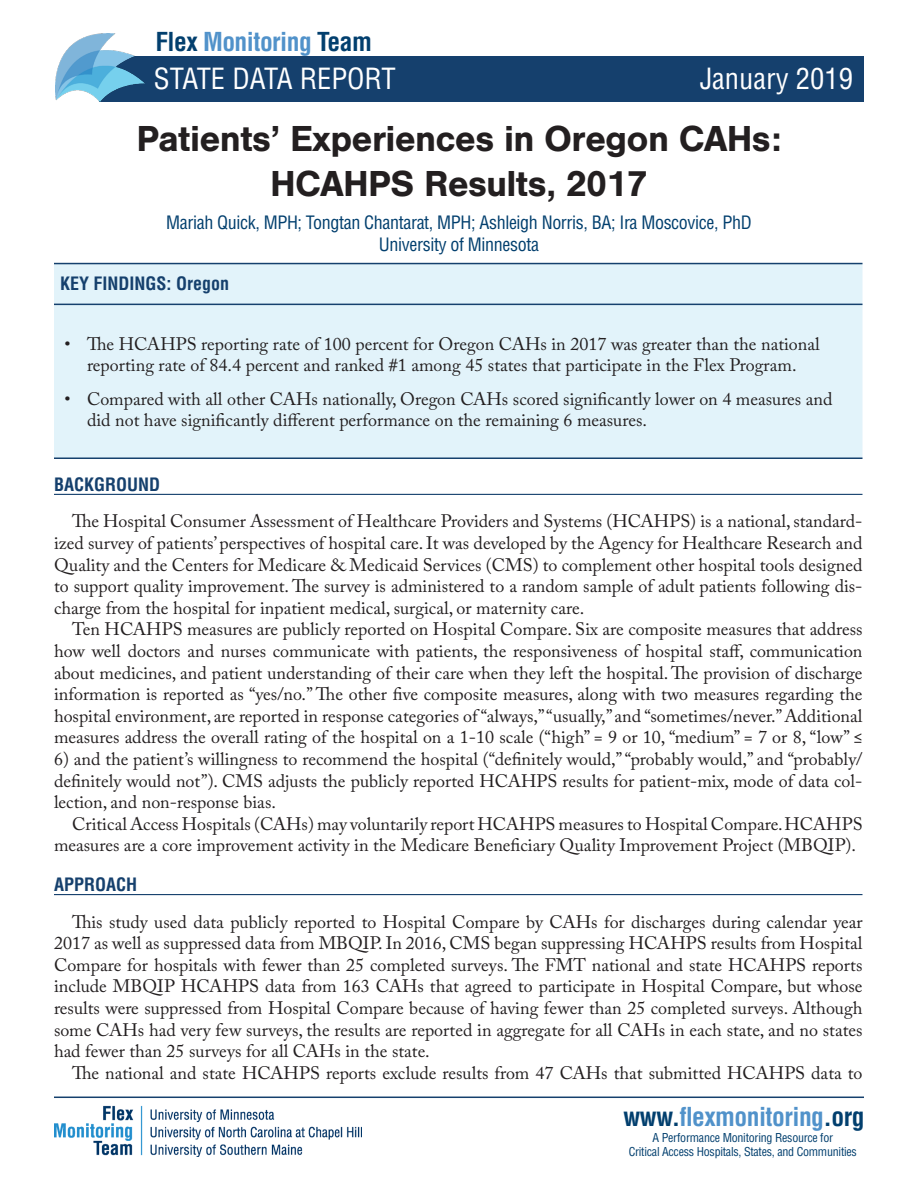
<style>
.page{position:relative;width:918px;height:1188px;background:#fff}
.page>*{position:absolute;margin:0;border:0;box-sizing:border-box;transform-origin:0 0}
.t1{font:700 37.5px "Nimbus San";letter-spacing:-.02em;color:#231f20}
.t2{font:condensed 28.5px "Helvetica LT Pro";color:#fff}
.t3{font:700 condensed 25.5px "Helvetica LT Std";letter-spacing:-.02em;color:#5192ca}
.FMT_body_text{font:18px/21.6px "Adobe Caslon Pro";color:#231f20;text-align:justify}
.t4{font:condensed 18px "Helvetica LT Pro";letter-spacing:-.02em;color:#023f6e}
.FMT_Headers{font:700 condensed 18px "Helvetica LT Std";color:#15406d}
.t5{font:condensed 12px/14.4px "Helvetica LT Pro";letter-spacing:-.02em;color:#023f6e;text-align:center}
.s1{color:#023f6e}
</style>
<div class="page">
<hr style="left:54px;top:494px;width:808px;height:1px;background:#15406d">
<hr style="left:54px;top:894px;width:808px;height:1px;background:#15406d">
<div style="left:100px;top:56px;width:764px;height:46px;background:#15406d"></div>
<img style="left:56px;top:33px;width:88px;height:69px">
<div style="left:54px;top:264px;width:808px;height:194px;background:#e2f3fa"></div>
<hr style="left:54px;top:304px;width:808px;height:1px;background:#15406d">
<hr style="left:54px;top:263px;width:808px;height:1px;background:#15406d">
<hr style="left:54px;top:458px;width:808px;height:1px;background:#15406d">
<img style="left:54px;top:1105px;width:308px;height:51px">
<hr style="left:54px;top:1097px;width:810px;height:1px;background:#15406d">
<p class="t3" style="left:155px;top:25px;width:218px"><span class="s1">Flex</span> Monitoring <span class="s1">Team</span></p>
<p class="t2" style="left:154px;top:61px;width:243px">STATE DATA REPORT</p>
<p class="t2" style="left:700px;top:61px;width:155px">January 2019</p>
<p class="t1" style="left:136px;top:117px;width:647px">Patients’ Experiences in Oregon CAHs:</p>
<p class="t1" style="left:270px;top:162px;width:379px">HCAHPS Results, 2017</p>
<p class="t4" style="left:166px;top:212px;width:587px">Mariah Quick, MPH; Tongtan Chantarat, MPH; Ashleigh Norris, BA; Ira Moscovice, PhD</p>
<p class="t4" style="left:379px;top:233px;width:162px">University of Minnesota</p>
<p class="FMT_Headers" style="left:60px;top:273px;width:171px">KEY FINDINGS: Oregon</p>
<p class="FMT_body_text" style="left:64px;top:333px;width:757px;text-align:center">• The HCAHPS reporting rate of 100 percent for Oregon CAHs in 2017 was greater than the national reporting rate of 84.4 percent and ranked #1 among 45 states that participate in the Flex Program.</p>
<p class="FMT_body_text" style="left:87px;top:388px;width:747px;text-indent:-22px">• Compared with all other CAHs nationally, Oregon CAHs scored significantly lower on 4 measures and did not have significantly different performance on the remaining 6 measures.</p>
<p class="FMT_Headers" style="left:54px;top:473px;width:108px">BACKGROUND</p>
<p class="FMT_body_text" style="left:54px;top:510px;width:810px;text-indent:18px">The Hospital Consumer Assessment of Healthcare Providers and Systems (HCAHPS) is a national, standard&shy;ized survey of patients’ perspectives of hospital care. It was developed by the Agency for Healthcare Research and Quality and the Centers for Medicare &amp; Medicaid Services (CMS) to complement other hospital tools designed to support quality improvement. The survey is administered to a random sample of adult patients following dis&shy;charge from the hospital for inpatient medical, surgical, or maternity care.</p>
<p class="FMT_body_text" style="left:54px;top:618px;width:810px;text-indent:18px">Ten HCAHPS measures are publicly reported on Hospital Compare. Six are composite measures that address how well doctors and nurses communicate with patients, the responsiveness of hospital staff, communication about medicines, and patient understanding of their care when they left the hospital. The provision of discharge information is reported as “yes/no.” The other five composite measures, along with two measures regarding the hospital environment, are reported in response categories of “always,” “usually,” and “sometimes/never.” Additional measures address the overall rating of the hospital on a 1-10 scale (“high” = 9 or 10, “medium” = 7 or 8, “low” ≤</p>
<p class="FMT_body_text" style="left:54px;top:748px;width:810px">6) and the patient’s willingness to recommend the hospital (“definitely would,” “probably would,” and “probably/ definitely would not”). CMS adjusts the publicly reported HCAHPS results for patient-mix, mode of data col&shy;lection, and non-response bias.</p>
<p class="FMT_body_text" style="left:54px;top:813px;width:810px;text-indent:18px">Critical Access Hospitals (CAHs) may voluntarily report HCAHPS measures to Hospital Compare. HCAHPS measures are a core improvement activity in the Medicare Beneficiary Quality Improvement Project (MBQIP).</p>
<p class="FMT_Headers" style="left:54px;top:873px;width:85px">APPROACH</p>
<p class="FMT_body_text" style="left:54px;top:911px;width:810px;text-indent:18px">This study used data publicly reported to Hospital Compare by CAHs for discharges during calendar year 2017 as well as suppressed data from MBQIP. In 2016, CMS began suppressing HCAHPS results from Hospital Compare for hospitals with fewer than 25 completed surveys. The FMT national and state HCAHPS reports include MBQIP HCAHPS data from 163 CAHs that agreed to participate in Hospital Compare, but whose results were suppressed from Hospital Compare because of having fewer than 25 completed surveys. Although some CAHs had very few surveys, the results are reported in aggregate for all CAHs in each state, and no states had fewer than 25 surveys for all CAHs in the state.</p>
<p class="FMT_body_text" style="left:72px;top:1062px;width:792px">The national and state HCAHPS reports exclude results from 47 CAHs that submitted HCAHPS data to</p>
<p class="t3" style="left:623px;top:1100px;width:243px"><span class="s1">www.</span>flexmonitoring<span class="s1">.org</span></p>
<p class="t5" style="left:629px;top:1130px;width:230px">A Performance Monitoring Resource for<br>Critical Access Hospitals, States, and Communities</p>
</div>
